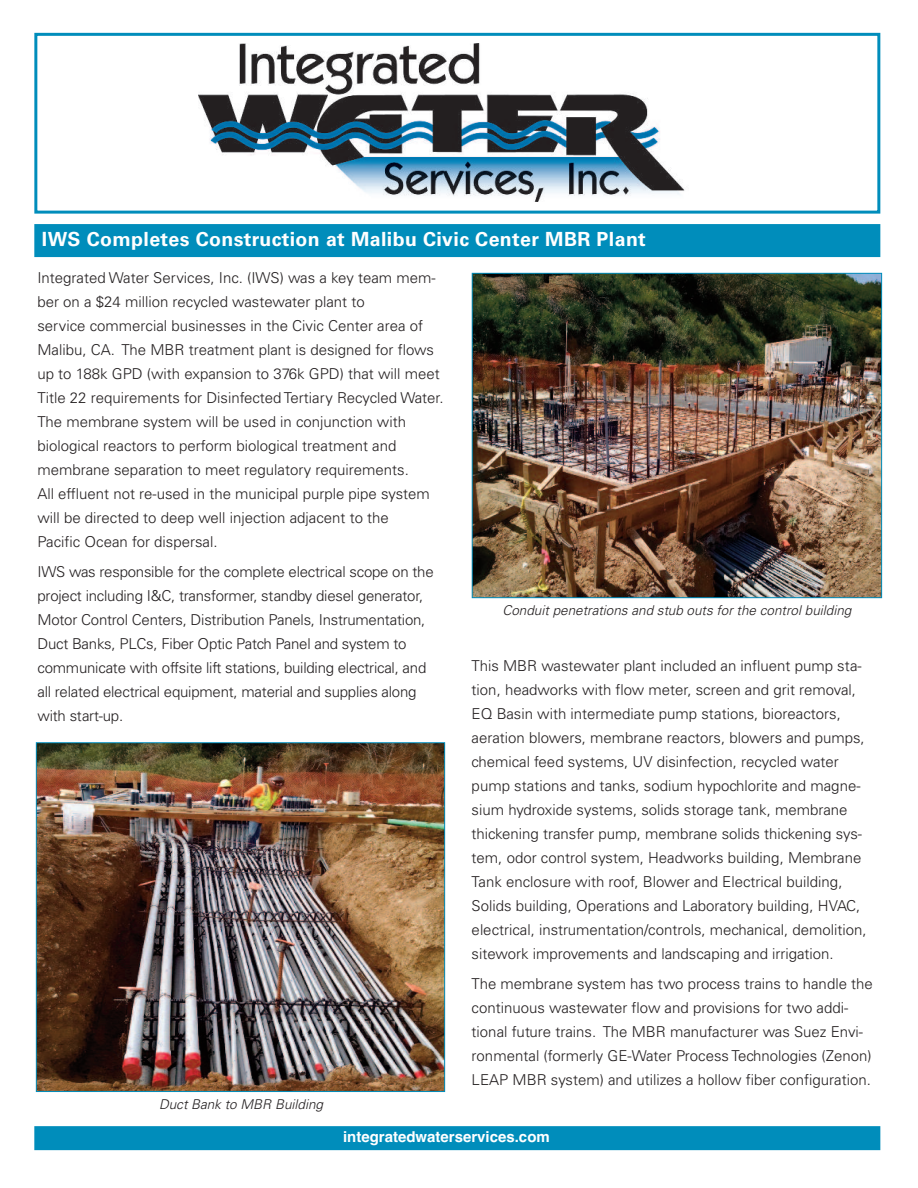
<style>
.page{position:relative;width:918px;height:1188px;background:#fff}
.page>*{position:absolute;margin:0;border:0;box-sizing:border-box;transform-origin:0 0}
.t1{font:700 19.5px "Univers";letter-spacing:.02em;color:#fff}
.t2{font:300 15px/24px "Univers";color:#231f20}
.t3{font:700 15px "Helvetica";color:#fff}
.t4{font:italic 300 13.5px "Univers";color:#231f20}
</style>
<div class="page">
<img style="left:198px;top:44px;width:487px;height:158px">
<div style="left:34px;top:33px;width:846px;height:181px;border:3px solid #008dbb"></div>
<div style="left:34px;top:224px;width:846px;height:33px;background:#008dbb"></div>
<img style="left:38px;top:744px;width:405px;height:346px">
<div style="left:36px;top:742px;width:409px;height:350px;border:1px solid #008dbb"></div>
<img style="left:474px;top:275px;width:406px;height:321px">
<div style="left:472px;top:273px;width:410px;height:325px;border:1px solid #008dbb"></div>
<div style="left:34px;top:1126px;width:846px;height:24px;background:#008dbb"></div>
<h1 class="t1" style="left:42px;top:232px;width:606px">IWS Completes Construction at Malibu Civic Center MBR Plant</h1>
<p class="t2" style="left:37px;top:267px;width:408px">Integrated Water Services, Inc. (IWS) was a key team mem&shy;ber on a $24 million recycled wastewater plant to<br>service commercial businesses in the Civic Center area of Malibu, CA. The MBR treatment plant is designed for flows up to 188k GPD (with expansion to 376k GPD) that will meet Title 22 requirements for Disinfected Tertiary Recycled Water.<br>The membrane system will be used in conjunction with biological reactors to perform biological treatment and membrane separation to meet regulatory requirements.<br>All effluent not re-used in the municipal purple pipe system will be directed to deep well injection adjacent to the<br>Pacific Ocean for dispersal.</p>
<p class="t2" style="left:37px;top:561px;width:398px">IWS was responsible for the complete electrical scope on the project including I&amp;C, transformer, standby diesel generator, Motor Control Centers, Distribution Panels, Instrumentation, Duct Banks, PLCs, Fiber Optic Patch Panel and system to communicate with offsite lift stations, building electrical, and all related electrical equipment, material and supplies along with start-up.</p>
<p class="t4" style="left:159px;top:1099px;width:166px">Duct Bank to MBR Building</p>
<p class="t4" style="left:502px;top:606px;width:351px">Conduit penetrations and stub outs for the control building</p>
<p class="t2" style="left:472px;top:655px;width:397px">This MBR wastewater plant included an influent pump sta&shy;tion, headworks with flow meter, screen and grit removal, EQ Basin with intermediate pump stations, bioreactors, aeration blowers, membrane reactors, blowers and pumps, chemical feed systems, UV disinfection, recycled water pump stations and tanks, sodium hypochlorite and magne&shy;sium hydroxide systems, solids storage tank, membrane thickening transfer pump, membrane solids thickening sys&shy;tem, odor control system, Headworks building, Membrane Tank enclosure with roof, Blower and Electrical building, Solids building, Operations and Laboratory building, HVAC, electrical, instrumentation/controls, mechanical, demolition, sitework improvements and landscaping and irrigation.</p>
<p class="t2" style="left:472px;top:973px;width:403px">The membrane system has two process trains to handle the continuous wastewater flow and provisions for two addi&shy;tional future trains. The MBR manufacturer was Suez Envi&shy;ronmental (formerly GE-Water Process Technologies (Zenon)<br>LEAP MBR system) and utilizes a hollow fiber configuration.</p>
<p class="t3" style="left:343px;top:1128px;width:208px">integratedwaterservices.com</p>
</div>
